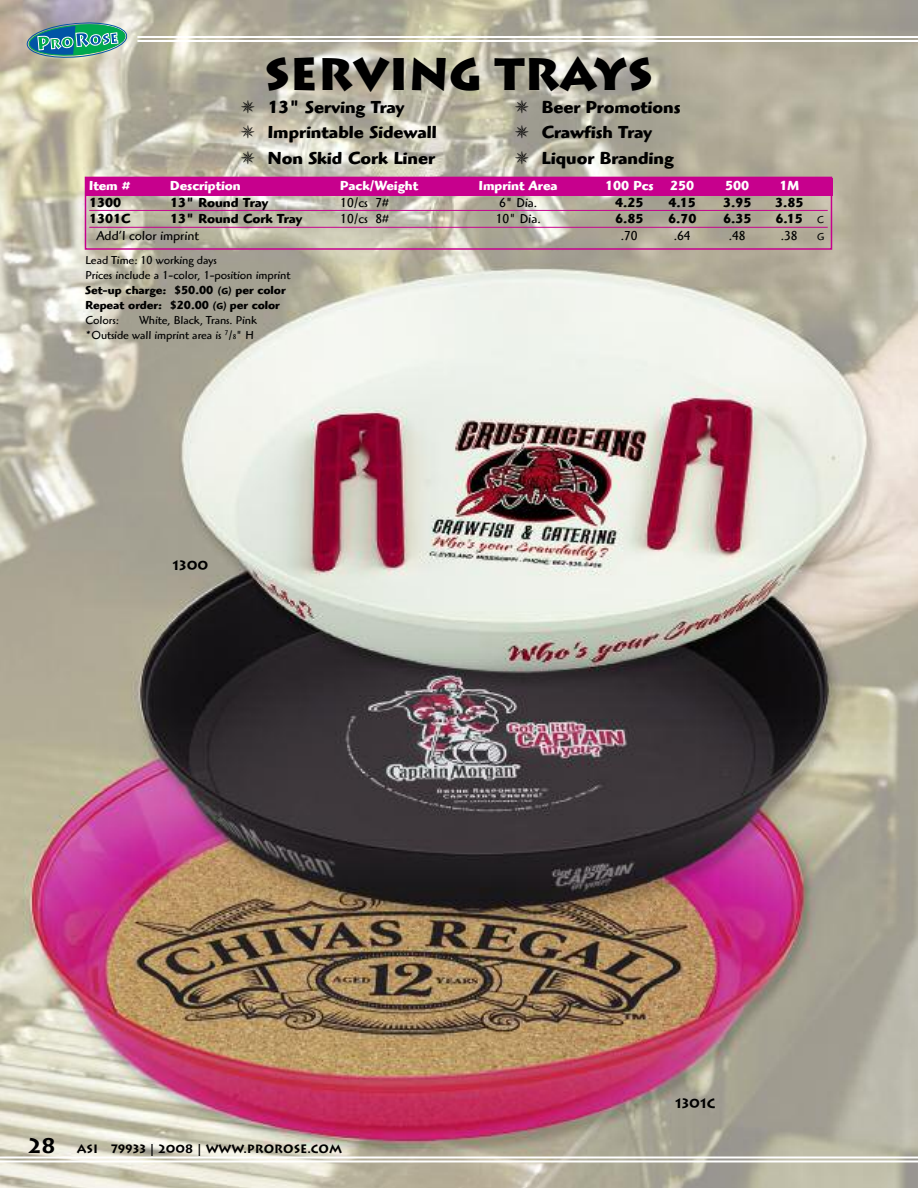
<style>
.page{position:relative;width:918px;height:1188px;background:#fff}
.page>*{position:absolute;margin:0;border:0;box-sizing:border-box;transform-origin:0 0}
.t1{font:900 45px "Lithos";color:#000}
.t2{font:700 18px/25.5px "Highlander";color:#000}
.t3{font:700 13.5px "Highlander";color:#000}
.t4{font:13.5px "Highlander";color:#000}
.t5{font:700 13.5px "Highlander";color:#fff}
.t6{font:700 13.5px "Lithos";color:#000}
.t7{font:12px/15px "Highlander";color:#000}
.t8{font:700 12px "Lithos";color:#000}
.t9{font:10.5px "Highlander";color:#000}
.s1{font-weight:400;font-size:10.5px}
.s2{font-weight:700}
.s3{font-weight:700;font-size:9px}
.s4{font-size:7.2px}
.s5{font-size:21px}
.s6{font-family:"Highlander";font-weight:400}
</style>
<div class="page">
<img style="left:0;top:0;width:918px;height:1188px">
<hr style="left:137px;top:36px;width:781px;height:2px;background:#fff">
<hr style="left:137px;top:40px;width:781px;height:2px;background:#fff">
<hr style="left:0;top:1157px;width:918px;height:2px;background:#fff">
<hr style="left:0;top:1160px;width:918px;height:2px;background:#fff">
<img style="left:25px;top:22px;width:103px;height:38px">
<div style="left:86px;top:178px;width:746px;height:17px;background:#c7008d"></div>
<div style="left:85px;top:177px;width:747px;height:73px;border:2px solid #c7008d"></div>
<hr style="left:89px;top:210px;width:739px;height:1px;background:#c7008d">
<hr style="left:89px;top:227px;width:739px;height:1px;background:#c7008d">
<h1 class="t1" style="left:265px;top:49px;width:389px">SERVING TRAYS</h1>
<h2 class="t2" style="left:241px;top:96px;width:198px">✵ 13" Serving Tray<br>✵ Imprintable Sidewall ✵ Non Skid Cork Liner</h2>
<h2 class="t2" style="left:515px;top:96px;width:167px">✵ Beer Promotions ✵ Crawfish Tray<br>✵ Liquor Branding</h2>
<p class="t5" style="left:89px;top:181px;width:42px">Item #</p>
<p class="t5" style="left:170px;top:181px;width:72px">Description</p>
<p class="t5" style="left:340px;top:181px;width:79px">Pack/Weight</p>
<p class="t5" style="left:479px;top:181px;width:80px">Imprint Area</p>
<p class="t5" style="left:605px;top:181px;width:91px">100 Pcs 250</p>
<p class="t5" style="left:725px;top:181px;width:26px">500</p>
<p class="t5" style="left:779px;top:181px;width:21px">1M</p>
<p class="t3" style="left:89px;top:198px;width:34px">1300</p>
<p class="t3" style="left:170px;top:198px;width:99px">13" Round Tray</p>
<p class="t4" style="left:340px;top:198px;width:50px">10/cs 7#</p>
<p class="t4" style="left:499px;top:198px;width:40px">6" Dia.</p>
<p class="t3" style="left:615px;top:198px;width:30px">4.25</p>
<p class="t3" style="left:669px;top:198px;width:29px">4.15</p>
<p class="t3" style="left:723px;top:198px;width:30px">3.95</p>
<p class="t3" style="left:775px;top:198px;width:30px">3.85</p>
<p class="t3" style="left:89px;top:214px;width:43px">1301C</p>
<p class="t3" style="left:170px;top:214px;width:133px">13" Round Cork Tray</p>
<p class="t4" style="left:340px;top:214px;width:50px">10/cs 8#</p>
<p class="t4" style="left:496px;top:214px;width:46px">10" Dia.</p>
<p class="t3" style="left:615px;top:214px;width:30px">6.85</p>
<p class="t3" style="left:668px;top:214px;width:30px">6.70</p>
<p class="t3" style="left:723px;top:214px;width:30px">6.35</p>
<p class="t3" style="left:776px;top:214px;width:50px">6.15 <span class="s1">C</span></p>
<p class="t4" style="left:97px;top:231px;width:104px">Add’l color imprint</p>
<p class="t4" style="left:621px;top:231px;width:18px">.70</p>
<p class="t4" style="left:674px;top:231px;width:18px">.64</p>
<p class="t4" style="left:729px;top:231px;width:18px">.48</p>
<p class="t4" style="left:781px;top:231px;width:18px">.38</p>
<p class="t9" style="left:817px;top:233px;width:9px">G</p>
<p class="t7" style="left:85px;top:254px;width:206px">Lead Time: 10 working days<br>Prices include a 1-color, 1-position imprint<br><span class="s2">Set-up charge: $50.00</span> <span class="s3">(G)</span> <span class="s2">per color<br>Repeat order: $20.00</span> <span class="s3">(G)</span> <span class="s2">per color<br></span>Colors:</p>
<p class="t7" style="left:85px;top:314px;width:173px;text-align:right">White, Black, Trans. Pink<br>*Outside wall imprint area is <sup>7</sup>/<span class="s4">8</span>" H</p>
<p class="t6" style="left:172px;top:557px;width:37px">1300</p>
<p class="t8" style="left:28px;top:1142px;width:315px"><span class="s5">28</span> ASI 79933 <span class="s6">|</span> 2008 <span class="s6">|</span> WWW.PROROSE.COM</p>
<p class="t6" style="left:675px;top:1095px;width:42px">1301C</p>
</div>
